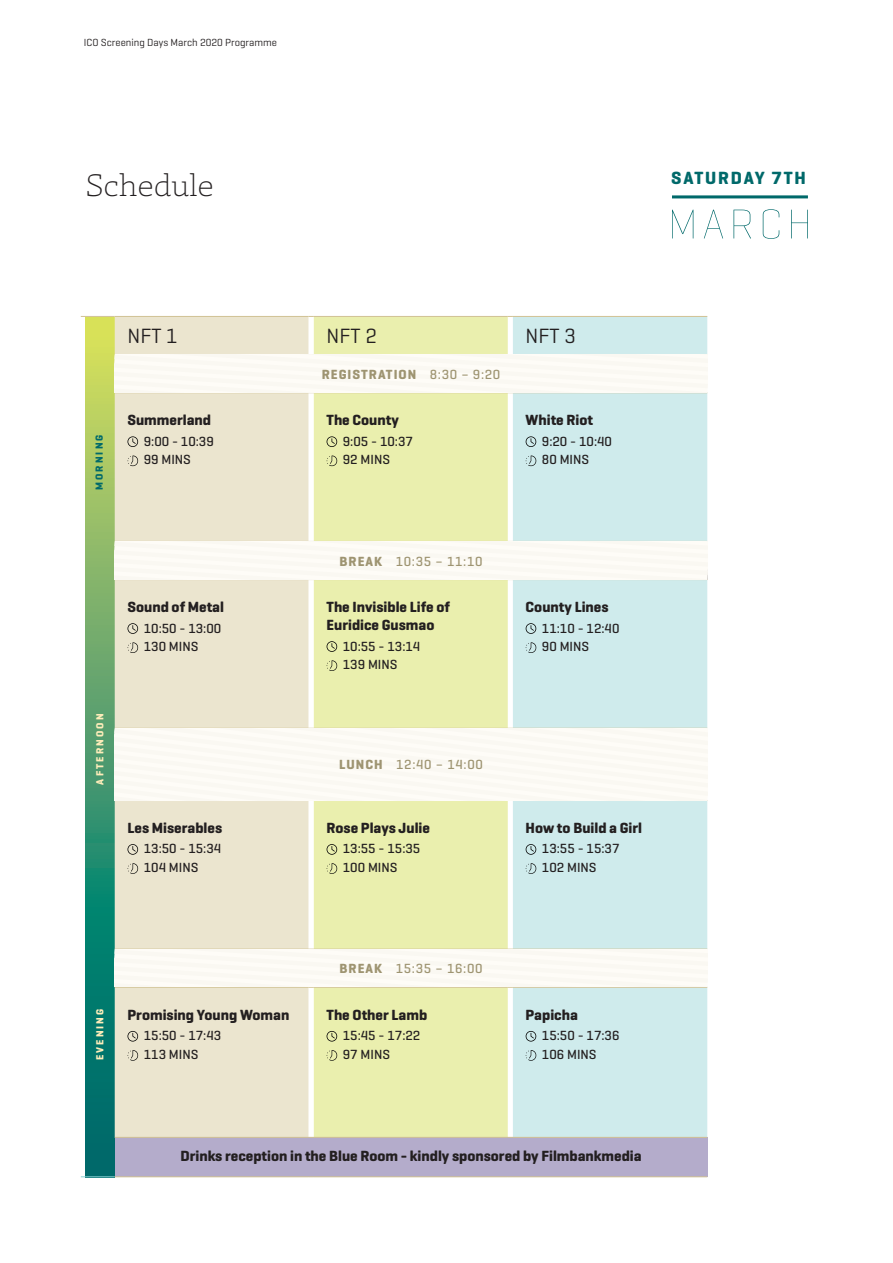
<style>
.page{position:relative;width:893px;height:1263px;background:#fff}
.page>*{position:absolute;margin:0;border:0;box-sizing:border-box;transform-origin:0 0}
.t1{font:300 33px "Laski Slab";letter-spacing:-.02em;color:#231f20}
.CINEMA{font:21px "Geogrotesque";color:#231f20}
.Table_Title{font:700 18px "Geogrotesque";letter-spacing:.1em;color:#00696a}
.FILM_TITLE{font:700 15px/18px "Geogrotesque";color:#231f20}
.FILM_TIME{font:500 13.5px "Geogrotesque";color:#231f20}
.FILM_RUNNING_TIME{font:500 13.5px "Geogrotesque";color:#231f20}
.Table_Body{font:500 13.5px "Geogrotesque";letter-spacing:.05em;color:#9e9471}
.Table_Body-2{font:700 13.5px "Geogrotesque";letter-spacing:.075em;color:#9e9471}
.t2{font:10.5px "Geogrotesque";color:#231f20}
.Table_Title-2{font:700 10.5px "Geogrotesque";letter-spacing:.2em;color:#feedba}
.Table_Title-3{font:700 10.5px "Geogrotesque";letter-spacing:.2em;color:#00696a}
.s1{font-weight:500}
.s2{font-weight:700}
</style>
<div class="page">
<svg style="left:85px;top:318px;width:30px;height:858px;background:#539e6a"></svg>
<svg style="left:672px;top:209px;width:136px;height:30px"></svg>
<hr style="left:672px;top:195px;width:136px;height:3px;background:#00696a">
<div style="left:115px;top:317px;width:194px;height:820px;background:#ebe5cf"></div>
<div style="left:314px;top:317px;width:194px;height:820px;background:#eaefae"></div>
<div style="left:513px;top:317px;width:194px;height:820px;background:#cfebec"></div>
<div style="left:115px;top:1137px;width:592px;height:40px;background:#b4accb"></div>
<hr style="left:81px;top:1176px;width:34px;height:1px;background:#89d2d4">
<hr style="left:314px;top:316px;width:194px;height:1px;background:#d1c294">
<hr style="left:513px;top:316px;width:194px;height:1px;background:#d1c294">
<hr style="left:81px;top:316px;width:34px;height:1px;background:#d1c294">
<hr style="left:115px;top:316px;width:194px;height:1px;background:#d1c294">
<hr style="left:115px;top:1137px;width:194px;height:1px;background:#d1c294">
<hr style="left:115px;top:1176px;width:194px;height:1px;background:#d1c294">
<hr style="left:314px;top:1176px;width:194px;height:1px;background:#d1c294">
<hr style="left:513px;top:1176px;width:194px;height:1px;background:#d1c294">
<hr style="left:314px;top:1137px;width:194px;height:1px;background:#d1c294">
<hr style="left:513px;top:1137px;width:194px;height:1px;background:#d1c294">
<div style="left:115px;top:354px;width:592px;height:39px;background:#fbf9f4"></div>
<div style="left:115px;top:541px;width:592px;height:39px;background:#fbf9f4"></div>
<div style="left:115px;top:728px;width:592px;height:73px;background:#fbf9f4"></div>
<div style="left:115px;top:949px;width:592px;height:39px;background:#fbf9f4"></div>
<svg style="left:127px;top:436px;width:11px;height:11px"></svg>
<svg style="left:127px;top:455px;width:11px;height:11px"></svg>
<svg style="left:327px;top:436px;width:10px;height:11px"></svg>
<svg style="left:327px;top:455px;width:10px;height:11px"></svg>
<svg style="left:526px;top:436px;width:10px;height:11px"></svg>
<svg style="left:526px;top:455px;width:10px;height:11px"></svg>
<svg style="left:127px;top:623px;width:11px;height:11px"></svg>
<svg style="left:127px;top:642px;width:11px;height:11px"></svg>
<svg style="left:327px;top:641px;width:10px;height:11px"></svg>
<svg style="left:327px;top:660px;width:10px;height:11px"></svg>
<svg style="left:526px;top:623px;width:10px;height:11px"></svg>
<svg style="left:526px;top:642px;width:10px;height:11px"></svg>
<svg style="left:127px;top:844px;width:11px;height:11px"></svg>
<svg style="left:127px;top:863px;width:11px;height:11px"></svg>
<svg style="left:327px;top:844px;width:10px;height:11px"></svg>
<svg style="left:327px;top:863px;width:10px;height:11px"></svg>
<svg style="left:526px;top:844px;width:10px;height:11px"></svg>
<svg style="left:526px;top:863px;width:10px;height:11px"></svg>
<svg style="left:127px;top:1031px;width:11px;height:10px"></svg>
<svg style="left:127px;top:1050px;width:11px;height:11px"></svg>
<svg style="left:327px;top:1031px;width:10px;height:10px"></svg>
<svg style="left:327px;top:1050px;width:10px;height:11px"></svg>
<svg style="left:526px;top:1031px;width:10px;height:10px"></svg>
<svg style="left:526px;top:1050px;width:10px;height:11px"></svg>
<p class="t2" style="left:84px;top:36px;width:195px">ICO Screening Days March 2020 Programme</p>
<p class="t1" style="left:85px;top:165px;width:131px">Schedule</p>
<p class="Table_Title" style="left:671px;top:166px;width:136px">SATURDAY 7TH</p>
<p class="Table_Title-3" style="left:93px;top:490px;width:57px;rotate:-90deg">MORNING</p>
<p class="CINEMA" style="left:127px;top:323px;width:52px">NFT 1</p>
<p class="CINEMA" style="left:327px;top:323px;width:52px">NFT 2</p>
<p class="CINEMA" style="left:526px;top:323px;width:52px">NFT 3</p>
<p class="Table_Body-2" style="left:322px;top:366px;width:180px">REGISTRATION <span class="s1">8:30 – 9:20</span></p>
<p class="FILM_TITLE" style="left:127px;top:411px;width:85px">Summerland</p>
<p class="FILM_TIME" style="left:144px;top:433px;width:72px">9:00 - 10:39</p>
<p class="FILM_RUNNING_TIME" style="left:144px;top:451px;width:49px">99 MINS</p>
<p class="FILM_TITLE" style="left:327px;top:411px;width:74px">The County</p>
<p class="FILM_TIME" style="left:343px;top:433px;width:72px">9:05 - 10:37</p>
<p class="FILM_RUNNING_TIME" style="left:343px;top:451px;width:49px">92 MINS</p>
<p class="FILM_TITLE" style="left:526px;top:411px;width:69px">White Riot</p>
<p class="FILM_TIME" style="left:542px;top:433px;width:72px">9:20 - 10:40</p>
<p class="FILM_RUNNING_TIME" style="left:542px;top:451px;width:49px">80 MINS</p>
<p class="FILM_TITLE" style="left:127px;top:598px;width:98px">Sound of Metal</p>
<p class="FILM_TIME" style="left:144px;top:619px;width:79px">10:50 - 13:00</p>
<p class="FILM_RUNNING_TIME" style="left:144px;top:638px;width:56px">130 MINS</p>
<p class="Table_Title-2" style="left:93px;top:784px;width:73px;rotate:-90deg">AFTERNOON</p>
<p class="FILM_TITLE" style="left:127px;top:819px;width:96px">Les Miserables</p>
<p class="FILM_TIME" style="left:144px;top:840px;width:79px">13:50 - 15:34</p>
<p class="FILM_RUNNING_TIME" style="left:144px;top:859px;width:56px">104 MINS</p>
<p class="Table_Body" style="left:339px;top:552px;width:145px"><span class="s2">BREAK</span> 10:35 – 11:10</p>
<p class="FILM_TITLE" style="left:327px;top:598px;width:125px">The Invisible Life of<br>Euridice Gusmao</p>
<p class="FILM_TIME" style="left:343px;top:637px;width:79px">10:55 - 13:14</p>
<p class="FILM_RUNNING_TIME" style="left:343px;top:656px;width:56px">139 MINS</p>
<p class="Table_Body" style="left:339px;top:756px;width:145px"><span class="s2">LUNCH</span> 12:40 – 14:00</p>
<p class="FILM_TITLE" style="left:327px;top:819px;width:105px">Rose Plays Julie</p>
<p class="FILM_TIME" style="left:343px;top:840px;width:79px">13:55 - 15:35</p>
<p class="FILM_RUNNING_TIME" style="left:343px;top:859px;width:56px">100 MINS</p>
<p class="FILM_TITLE" style="left:526px;top:598px;width:84px">County Lines</p>
<p class="FILM_TIME" style="left:542px;top:619px;width:79px">11:10 - 12:40</p>
<p class="FILM_TIME" style="left:542px;top:638px;width:49px">90 MINS</p>
<p class="FILM_TITLE" style="left:526px;top:819px;width:118px">How to Build a Girl</p>
<p class="FILM_TIME" style="left:542px;top:840px;width:79px">13:55 - 15:37</p>
<p class="FILM_RUNNING_TIME" style="left:542px;top:859px;width:56px">102 MINS</p>
<p class="Table_Title-2" style="left:93px;top:1060px;width:53px;rotate:-90deg">EVENING</p>
<p class="FILM_TITLE" style="left:127px;top:1006px;width:163px">Promising Young Woman</p>
<p class="FILM_TIME" style="left:144px;top:1027px;width:79px">15:50 - 17:43</p>
<p class="FILM_RUNNING_TIME" style="left:144px;top:1045px;width:56px">113 MINS</p>
<p class="Table_Body" style="left:339px;top:960px;width:145px"><span class="s2">BREAK</span> 15:35 – 16:00</p>
<p class="FILM_TITLE" style="left:327px;top:1006px;width:102px">The Other Lamb</p>
<p class="FILM_TIME" style="left:343px;top:1027px;width:79px">15:45 - 17:22</p>
<p class="FILM_RUNNING_TIME" style="left:343px;top:1045px;width:49px">97 MINS</p>
<p class="FILM_TITLE" style="left:526px;top:1006px;width:54px">Papicha</p>
<p class="FILM_TIME" style="left:542px;top:1027px;width:79px">15:50 - 17:36</p>
<p class="FILM_RUNNING_TIME" style="left:542px;top:1045px;width:56px">106 MINS</p>
<p class="FILM_TITLE" style="left:180px;top:1147px;width:463px">Drinks reception in the Blue Room - kindly sponsored by Filmbankmedia</p>
</div>
